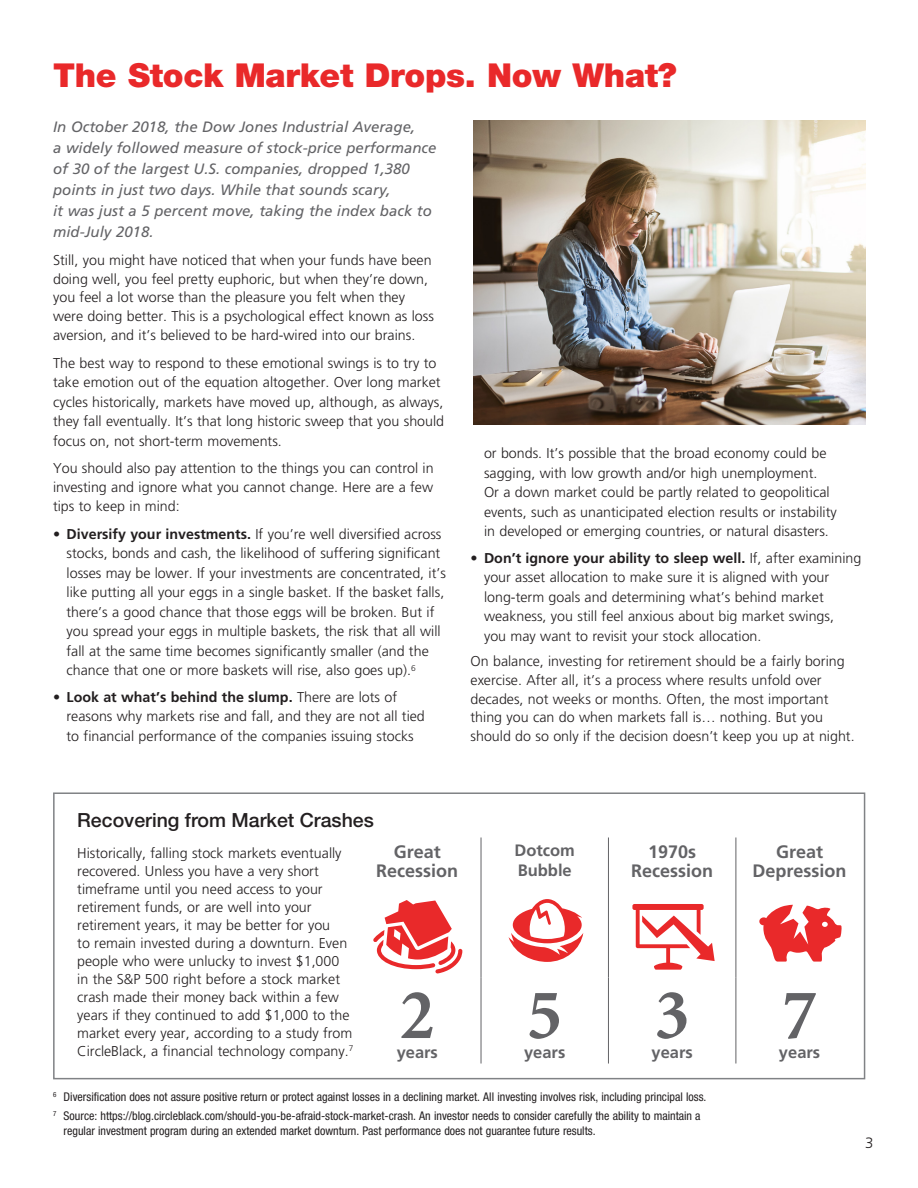
<style>
.page{position:relative;width:918px;height:1188px;background:#fff}
.page>*{position:absolute;margin:0;border:0;box-sizing:border-box;transform-origin:0 0}
.bulleted_text{font:700 72px "Minion";color:#636366}
.Story_subtitle_bold{font:900 33px "Helvetica Neue";letter-spacing:-.01em;color:#e9292a}
.subheads{font:500 19.5px "Helvetica Neue";color:#231f20}
.bulleted_text-2{font:700 18px/19.5px "Frutiger";color:#636366;text-align:center}
.bulleted_text-3{font:700 16.5px/19.5px "Frutiger";color:#636366}
.italic_callout{font:italic 15px/21px "Frutiger";color:#636366}
.story_title_frutiger{font:300 15px "Frutiger";color:#231f20}
.body_copy{font:300 14.25px/19.5px "Frutiger";color:#231f20}
.footnotes{font:condensed 12px/15px "Helvetica Neue";color:#231f20}
.s1{font-weight:700}
</style>
<div class="page">
<div style="left:53px;top:792px;width:812px;height:287px;border:2px solid #808285"></div>
<img style="left:473px;top:121px;width:392px;height:303px">
<hr style="left:481px;top:837px;width:1px;height:46px;background:#636366">
<hr style="left:608px;top:837px;width:1px;height:46px;background:#636366">
<hr style="left:736px;top:837px;width:1px;height:46px;background:#636366">
<hr style="left:481px;top:883px;width:1px;height:95px;background:#636366">
<hr style="left:608px;top:883px;width:1px;height:95px;background:#636366">
<hr style="left:736px;top:883px;width:1px;height:95px;background:#636366">
<hr style="left:481px;top:978px;width:1px;height:86px;background:#636366">
<hr style="left:608px;top:978px;width:1px;height:86px;background:#636366">
<hr style="left:736px;top:978px;width:1px;height:86px;background:#636366">
<svg style="left:509px;top:899px;width:74px;height:63px"></svg>
<svg style="left:759px;top:905px;width:83px;height:57px"></svg>
<svg style="left:373px;top:900px;width:89px;height:74px"></svg>
<svg style="left:632px;top:904px;width:83px;height:66px"></svg>
<p class="Story_subtitle_bold" style="left:53px;top:55px;width:625px">The Stock Market Drops. Now What?</p>
<p class="italic_callout" style="left:53px;top:117px;width:385px">In October 2018, the Dow Jones Industrial Average,<br>a widely followed measure of stock-price performance of 30 of the largest U.S. companies, dropped 1,380 points in just two days. While that sounds scary,<br>it was just a 5 percent move, taking the index back to mid-July 2018.</p>
<p class="body_copy" style="left:53px;top:250px;width:382px;line-height:18.8px">Still, you might have noticed that when your funds have been doing well, you feel pretty euphoric, but when they’re down, you feel a lot worse than the pleasure you felt when they were doing better. This is a psychological effect known as loss aversion, and it’s believed to be hard-wired into our brains.</p>
<p class="body_copy" style="left:53px;top:353px;width:393px">The best way to respond to these emotional swings is to try to take emotion out of the equation altogether. Over long market cycles historically, markets have moved up, although, as always, they fall eventually. It’s that long historic sweep that you should focus on, not short-term movements.</p>
<p class="body_copy" style="left:53px;top:459px;width:382px;line-height:18.8px;text-align:justify">You should also pay attention to the things you can control in investing and ignore what you cannot change. Here are a few tips to keep in mind:</p>
<p class="body_copy" style="left:67px;top:524px;width:381px;text-indent:-14px">• <span class="s1">Diversify your investments.</span> If you’re well diversified across stocks, bonds and cash, the likelihood of suffering significant losses may be lower. If your investments are concentrated, it’s like putting all your eggs in a single basket. If the basket falls, there’s a good chance that those eggs will be broken. But if you spread your eggs in multiple baskets, the risk that all will fall at the same time becomes significantly smaller (and the chance that one or more baskets will rise, also goes up).<sup>6</sup></p>
<p class="body_copy" style="left:67px;top:687px;width:360px;text-indent:-14px">• <span class="s1">Look at what’s behind the slump.</span> There are lots of reasons why markets rise and fall, and they are not all tied to financial performance of the companies issuing stocks</p>
<p class="body_copy" style="left:484px;top:444px;width:354px">or bonds. It’s possible that the broad economy could be sagging, with low growth and/or high unemployment.<br>Or a down market could be partly related to geopolitical events, such as unanticipated election results or instability in developed or emerging countries, or natural disasters.</p>
<p class="body_copy" style="left:484px;top:548px;width:379px;text-indent:-14px">• <span class="s1">Don’t ignore your ability to sleep well.</span> If, after examining your asset allocation to make sure it is aligned with your long-term goals and determining what’s behind market weakness, you still feel anxious about big market swings,<br>you may want to revisit your stock allocation.</p>
<p class="body_copy" style="left:471px;top:652px;width:386px;line-height:18.8px">On balance, investing for retirement should be a fairly boring exercise. After all, it’s a process where results unfold over decades, not weeks or months. Often, the most important thing you can do when markets fall is… nothing. But you should do so only if the decision doesn’t keep you up at night.</p>
<p class="subheads" style="left:77px;top:809px;width:298px">Recovering from Market Crashes</p>
<p class="body_copy" style="left:77px;top:844px;width:278px;line-height:18px">Historically, falling stock markets eventually recovered. Unless you have a very short timeframe until you need access to your retirement funds, or are well into your retirement years, it may be better for you<br>to remain invested during a downturn. Even people who were unlucky to invest $1,000 in the S&amp;P 500 right before a stock market crash made their money back within a few years if they continued to add $1,000 to the market every year, according to a study from CircleBlack, a financial technology company.<sup>7</sup></p>
<p class="bulleted_text-2" style="left:376px;top:841px;width:83px">Great<br>Recession</p>
<p class="bulleted_text-3" style="left:514px;top:841px;width:62px">Dotcom<br>Bubble</p>
<p class="bulleted_text-2" style="left:631px;top:841px;width:83px">1970s<br>Recession</p>
<p class="bulleted_text-2" style="left:753px;top:841px;width:95px">Great<br>Depression</p>
<p class="bulleted_text" style="left:400px;top:978px;width:37px">2</p>
<p class="bulleted_text-3" style="left:397px;top:1042px;width:43px">years</p>
<p class="bulleted_text" style="left:655px;top:978px;width:37px">3</p>
<p class="bulleted_text-3" style="left:652px;top:1042px;width:43px">years</p>
<p class="bulleted_text" style="left:527px;top:978px;width:37px">5</p>
<p class="bulleted_text-3" style="left:524px;top:1042px;width:43px">years</p>
<p class="bulleted_text" style="left:782px;top:978px;width:37px">7</p>
<p class="bulleted_text-3" style="left:779px;top:1042px;width:43px">years</p>
<p class="footnotes" style="left:53px;top:1089px;width:655px"><sup>6</sup> Diversification does not assure positive return or protect against losses in a declining market. All investing involves risk, including principal loss.</p>
<p class="footnotes" style="left:64px;top:1108px;width:639px;text-indent:-10px"><sup>7</sup> Source: https://blog.circleblack.com/should-you-be-afraid-stock-market-crash. An investor needs to consider carefully the ability to maintain a regular investment program during an extended market downturn. Past performance does not guarantee future results.</p>
<p class="story_title_frutiger" style="left:865px;top:1135px;width:10px">3</p>
</div>
